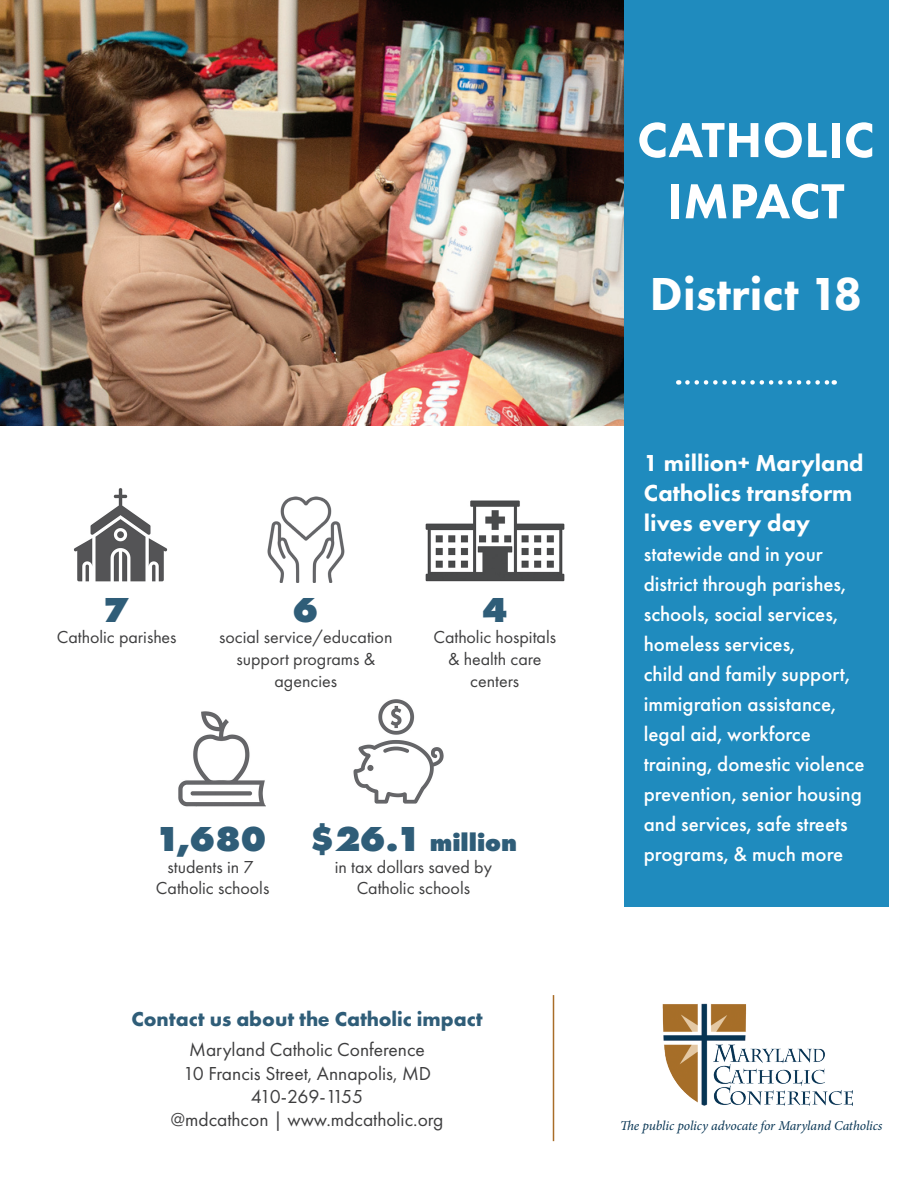
<style>
.page{position:relative;width:918px;height:1188px;background:#fff}
.page>*{position:absolute;margin:0;border:0;box-sizing:border-box;transform-origin:0 0}
.t1{font:800 51px/61.2px "Futura PT";letter-spacing:.01em;color:#fff;text-align:center}
.t2{font:800 48px "Futura PT";color:#fff}
.t3{font:800 36px "Futura PT";color:#2f5d78}
.t4{font:800 25.5px "Futura PT";color:#2f5d78}
.t5{font:800 24px/30px "Futura PT";color:#fff}
.t6{font:500 21px/30px "Futura PT";color:#fff}
.t7{font:700 21px "Futura PT";color:#2f5d78}
.t8{font:19.5px/23.4px "Futura PT";color:#3e3e3f;text-align:center}
.t9{font:18px/21.6px "Futura PT";color:#3e3e3f;text-align:center}
.t10{font:italic 13.5px "Minion Pro";letter-spacing:-.01em;color:#073554}
.s1{font-size:36px}
</style>
<div class="page">
<img style="left:0;top:0;width:624px;height:425px">
<hr style="left:553px;top:995px;width:1px;height:146px;background:#a96d28">
<div style="left:624px;top:0;width:264px;height:907px;background:#1f8bbe"></div>
<svg style="left:687px;top:380px;width:148px;height:5px"></svg>
<img style="left:73px;top:488px;width:95px;height:94px">
<img style="left:267px;top:496px;width:78px;height:87px">
<img style="left:425px;top:500px;width:140px;height:82px">
<img style="left:178px;top:711px;width:88px;height:96px">
<img style="left:353px;top:699px;width:91px;height:105px">
<img style="left:662px;top:1003px;width:191px;height:102px">
<h3 class="t3" style="left:104px;top:587px;width:27px">7</h3>
<p class="t9" style="left:57px;top:627px;width:121px">Catholic parishes</p>
<h3 class="t3" style="left:293px;top:587px;width:27px">6</h3>
<p class="t9" style="left:219px;top:627px;width:175px">social service/education support programs &amp; agencies</p>
<h3 class="t3" style="left:482px;top:587px;width:27px">4</h3>
<p class="t9" style="left:433px;top:627px;width:124px">Catholic hospitals &amp; health care centers</p>
<h3 class="t3" style="left:155px;top:816px;width:113px">1,680</h3>
<p class="t9" style="left:156px;top:856px;width:115px">students in 7<br>Catholic schools</p>
<p class="t4" style="left:310px;top:826px;width:209px"><span class="s1">$26.1</span> million</p>
<p class="t9" style="left:335px;top:856px;width:159px">in tax dollars saved by<br>Catholic schools</p>
<p class="t7" style="left:131px;top:1005px;width:353px">Contact us about the Catholic impact</p>
<p class="t8" style="left:171px;top:1038px;width:274px">Maryland Catholic Conference<br>10 Francis Street, Annapolis, MD<br>410-269-1155<br>@mdcathcon | www.mdcatholic.org</p>
<h1 class="t1" style="left:637px;top:109px;width:239px">CATHOLIC<br>IMPACT</h1>
<h2 class="t2" style="left:650px;top:264px;width:214px">District 18</h2>
<p class="t5" style="left:644px;top:447px;width:221px">1 million+ Maryland<br>Catholics transform lives every day</p>
<p class="t6" style="left:644px;top:539px;width:222px">statewide and in your district through parishes, schools, social services, homeless services,<br>child and family support, immigration assistance, legal aid, workforce training, domestic violence prevention, senior housing and services, safe streets programs, &amp; much more</p>
<p class="t10" style="left:620px;top:1117px;width:264px">The public policy advocate for Maryland Catholics</p>
</div>
